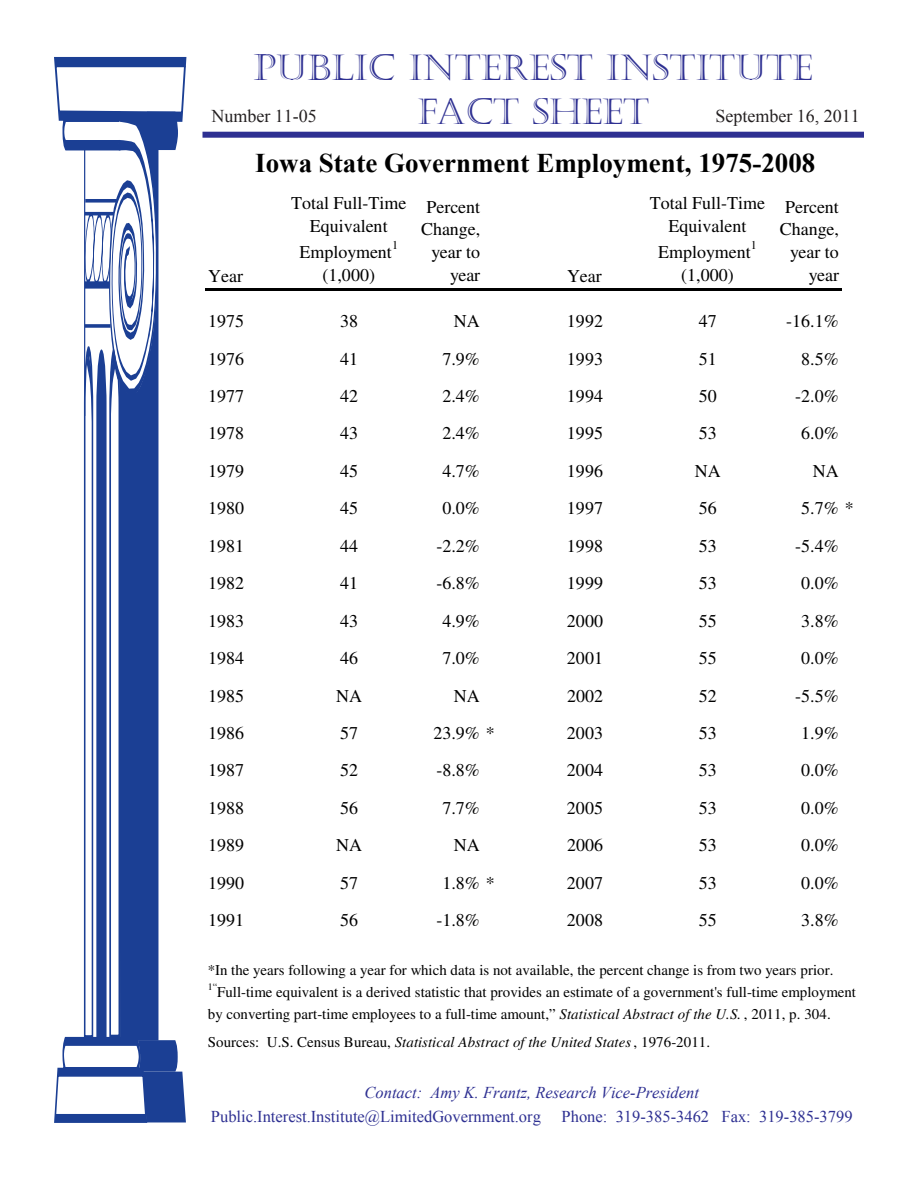
<style>
.page{position:relative;width:918px;height:1188px;background:#fff}
.page>*{position:absolute;margin:0;border:0;box-sizing:border-box;transform-origin:0 0}
.t1{font:36px "Castellar";color:#2e3092}
.t2{font:700 27px "Times New Roman";color:#000}
.t3{font:18px/22.6px "Times";color:#000;text-align:center}
.t4{font:18px "Times New Roman";color:#231f20}
.t5{font:16.5px "Times New Roman";color:#2e3092}
.t6{font:italic 16.5px "Times New Roman";color:#2e3092}
.t7{font:15px/21.3px "Times";color:#000}
.t8{font:12px "Times";color:#000}
.t9{font:9.9px "Times";color:#000}
.s1{font-style:italic}
</style>
<div class="page">
<div style="left:202px;top:132px;width:662px;height:6px;background:#2e3092"></div>
<svg style="left:54px;top:57px;width:132px;height:1066px"></svg>
<hr style="left:205px;top:288px;width:637px;height:3px;background:#000">
<p class="t1" style="left:254px;top:47px;width:561px">PUBLIC INTEREST INSTITUTE</p>
<p class="t1" style="left:417px;top:91px;width:233px">FACT SHEET</p>
<p class="t2" style="left:255px;top:144px;width:562px">Iowa State Government Employment, 1975-2008</p>
<p class="t4" style="left:212px;top:104px;width:107px">Number 11-05</p>
<p class="t4" style="left:716px;top:104px;width:146px">September 16, 2011</p>
<p class="t3" style="left:208px;top:267px;width:36px">Year</p>
<p class="t3" style="left:291px;top:193px;width:117px">Total Full-Time<br>Equivalent</p>
<p class="t3" style="left:300px;top:242px;width:94px">Employment</p>
<p class="t8" style="left:392px;top:241px;width:8px">1</p>
<p class="t3" style="left:323px;top:265px;width:54px">(1,000)</p>
<p class="t3" style="left:421px;top:197px;width:61px;text-align:right">Percent<br>Change, year to year</p>
<p class="t3" style="left:567px;top:267px;width:36px">Year</p>
<p class="t3" style="left:650px;top:193px;width:117px">Total Full-Time<br>Equivalent</p>
<p class="t3" style="left:658px;top:242px;width:94px">Employment</p>
<p class="t8" style="left:751px;top:241px;width:8px">1</p>
<p class="t3" style="left:681px;top:265px;width:54px">(1,000)</p>
<p class="t3" style="left:780px;top:197px;width:61px;text-align:right">Percent<br>Change, year to year</p>
<p class="t3" style="left:208px;top:312px;width:37px">1975</p>
<p class="t3" style="left:340px;top:312px;width:19px">38</p>
<p class="t3" style="left:454px;top:312px;width:27px">NA</p>
<p class="t3" style="left:567px;top:312px;width:37px">1992</p>
<p class="t3" style="left:699px;top:312px;width:19px">47</p>
<p class="t3" style="left:786px;top:312px;width:54px">-16.1%</p>
<p class="t3" style="left:208px;top:349px;width:37px">1976</p>
<p class="t3" style="left:340px;top:349px;width:19px">41</p>
<p class="t3" style="left:442px;top:349px;width:39px">7.9%</p>
<p class="t3" style="left:567px;top:349px;width:37px">1993</p>
<p class="t3" style="left:699px;top:349px;width:19px">51</p>
<p class="t3" style="left:801px;top:349px;width:39px">8.5%</p>
<p class="t3" style="left:208px;top:386px;width:37px">1977</p>
<p class="t3" style="left:340px;top:386px;width:19px">42</p>
<p class="t3" style="left:442px;top:386px;width:39px">2.4%</p>
<p class="t3" style="left:567px;top:386px;width:37px">1994</p>
<p class="t3" style="left:699px;top:386px;width:19px">50</p>
<p class="t3" style="left:795px;top:386px;width:45px">-2.0%</p>
<p class="t3" style="left:208px;top:424px;width:37px">1978</p>
<p class="t3" style="left:340px;top:424px;width:19px">43</p>
<p class="t3" style="left:442px;top:424px;width:39px">2.4%</p>
<p class="t3" style="left:567px;top:424px;width:37px">1995</p>
<p class="t3" style="left:699px;top:424px;width:19px">53</p>
<p class="t3" style="left:801px;top:424px;width:39px">6.0%</p>
<p class="t3" style="left:208px;top:461px;width:37px">1979</p>
<p class="t3" style="left:340px;top:461px;width:19px">45</p>
<p class="t3" style="left:442px;top:461px;width:39px">4.7%</p>
<p class="t3" style="left:567px;top:461px;width:37px">1996</p>
<p class="t3" style="left:695px;top:461px;width:27px">NA</p>
<p class="t3" style="left:813px;top:461px;width:27px">NA</p>
<p class="t3" style="left:208px;top:499px;width:37px">1980</p>
<p class="t3" style="left:340px;top:499px;width:19px">45</p>
<p class="t3" style="left:442px;top:499px;width:39px">0.0%</p>
<p class="t3" style="left:567px;top:499px;width:37px">1997</p>
<p class="t3" style="left:699px;top:499px;width:19px">56</p>
<p class="t3" style="left:801px;top:499px;width:54px">5.7% *</p>
<p class="t3" style="left:208px;top:536px;width:37px">1981</p>
<p class="t3" style="left:340px;top:536px;width:19px">44</p>
<p class="t3" style="left:436px;top:536px;width:45px">-2.2%</p>
<p class="t3" style="left:567px;top:536px;width:37px">1998</p>
<p class="t3" style="left:699px;top:536px;width:19px">53</p>
<p class="t3" style="left:795px;top:536px;width:45px">-5.4%</p>
<p class="t3" style="left:208px;top:574px;width:37px">1982</p>
<p class="t3" style="left:340px;top:574px;width:19px">41</p>
<p class="t3" style="left:436px;top:574px;width:45px">-6.8%</p>
<p class="t3" style="left:567px;top:574px;width:37px">1999</p>
<p class="t3" style="left:699px;top:574px;width:19px">53</p>
<p class="t3" style="left:801px;top:574px;width:39px">0.0%</p>
<p class="t3" style="left:208px;top:611px;width:37px">1983</p>
<p class="t3" style="left:340px;top:611px;width:19px">43</p>
<p class="t3" style="left:442px;top:611px;width:39px">4.9%</p>
<p class="t3" style="left:567px;top:611px;width:37px">2000</p>
<p class="t3" style="left:699px;top:611px;width:19px">55</p>
<p class="t3" style="left:801px;top:611px;width:39px">3.8%</p>
<p class="t3" style="left:208px;top:649px;width:37px">1984</p>
<p class="t3" style="left:340px;top:649px;width:19px">46</p>
<p class="t3" style="left:442px;top:649px;width:39px">7.0%</p>
<p class="t3" style="left:567px;top:649px;width:37px">2001</p>
<p class="t3" style="left:699px;top:649px;width:19px">55</p>
<p class="t3" style="left:801px;top:649px;width:39px">0.0%</p>
<p class="t3" style="left:208px;top:686px;width:37px">1985</p>
<p class="t3" style="left:336px;top:686px;width:27px">NA</p>
<p class="t3" style="left:454px;top:686px;width:27px">NA</p>
<p class="t3" style="left:567px;top:686px;width:37px">2002</p>
<p class="t3" style="left:699px;top:686px;width:19px">52</p>
<p class="t3" style="left:795px;top:686px;width:45px">-5.5%</p>
<p class="t3" style="left:208px;top:723px;width:37px">1986</p>
<p class="t3" style="left:340px;top:723px;width:19px">57</p>
<p class="t3" style="left:433px;top:723px;width:63px">23.9% *</p>
<p class="t3" style="left:567px;top:723px;width:37px">2003</p>
<p class="t3" style="left:699px;top:723px;width:19px">53</p>
<p class="t3" style="left:801px;top:723px;width:39px">1.9%</p>
<p class="t3" style="left:208px;top:761px;width:37px">1987</p>
<p class="t3" style="left:340px;top:761px;width:19px">52</p>
<p class="t3" style="left:436px;top:761px;width:45px">-8.8%</p>
<p class="t3" style="left:567px;top:761px;width:37px">2004</p>
<p class="t3" style="left:699px;top:761px;width:19px">53</p>
<p class="t3" style="left:801px;top:761px;width:39px">0.0%</p>
<p class="t3" style="left:208px;top:798px;width:37px">1988</p>
<p class="t3" style="left:340px;top:798px;width:19px">56</p>
<p class="t3" style="left:442px;top:798px;width:39px">7.7%</p>
<p class="t3" style="left:567px;top:798px;width:37px">2005</p>
<p class="t3" style="left:699px;top:798px;width:19px">53</p>
<p class="t3" style="left:801px;top:798px;width:39px">0.0%</p>
<p class="t3" style="left:208px;top:836px;width:37px">1989</p>
<p class="t3" style="left:336px;top:836px;width:27px">NA</p>
<p class="t3" style="left:454px;top:836px;width:27px">NA</p>
<p class="t3" style="left:567px;top:836px;width:37px">2006</p>
<p class="t3" style="left:699px;top:836px;width:19px">53</p>
<p class="t3" style="left:801px;top:836px;width:39px">0.0%</p>
<p class="t3" style="left:208px;top:873px;width:37px">1990</p>
<p class="t3" style="left:340px;top:873px;width:19px">57</p>
<p class="t3" style="left:442px;top:873px;width:54px">1.8% *</p>
<p class="t3" style="left:567px;top:873px;width:37px">2007</p>
<p class="t3" style="left:699px;top:873px;width:19px">53</p>
<p class="t3" style="left:801px;top:873px;width:39px">0.0%</p>
<p class="t3" style="left:208px;top:911px;width:37px">1991</p>
<p class="t3" style="left:340px;top:911px;width:19px">56</p>
<p class="t3" style="left:436px;top:911px;width:45px">-1.8%</p>
<p class="t3" style="left:567px;top:911px;width:37px">2008</p>
<p class="t3" style="left:699px;top:911px;width:19px">55</p>
<p class="t3" style="left:801px;top:911px;width:39px">3.8%</p>
<p class="t7" style="left:208px;top:961px;width:627px">*In the years following a year for which data is not available, the percent change is from two years prior.</p>
<p class="t9" style="left:208px;top:983px;width:11px">1“</p>
<p class="t7" style="left:208px;top:983px;width:650px;text-indent:9px">Full-time equivalent is a derived statistic that provides an estimate of a government's full-time employment by converting part-time employees to a full-time amount,” <span class="s1">Statistical Abstract of the U.S.</span> , 2011, p. 304.</p>
<p class="t7" style="left:208px;top:1033px;width:504px">Sources: U.S. Census Bureau, <span class="s1">Statistical Abstract of the United States</span> , 1976-2011.</p>
<p class="t6" style="left:364px;top:1081px;width:336px">Contact: Amy K. Frantz, Research Vice-President</p>
<p class="t5" style="left:211px;top:1105px;width:332px">Public.Interest.Institute@LimitedGovernment.org</p>
<p class="t5" style="left:562px;top:1105px;width:293px">Phone: 319-385-3462 Fax: 319-385-3799</p>
</div>
